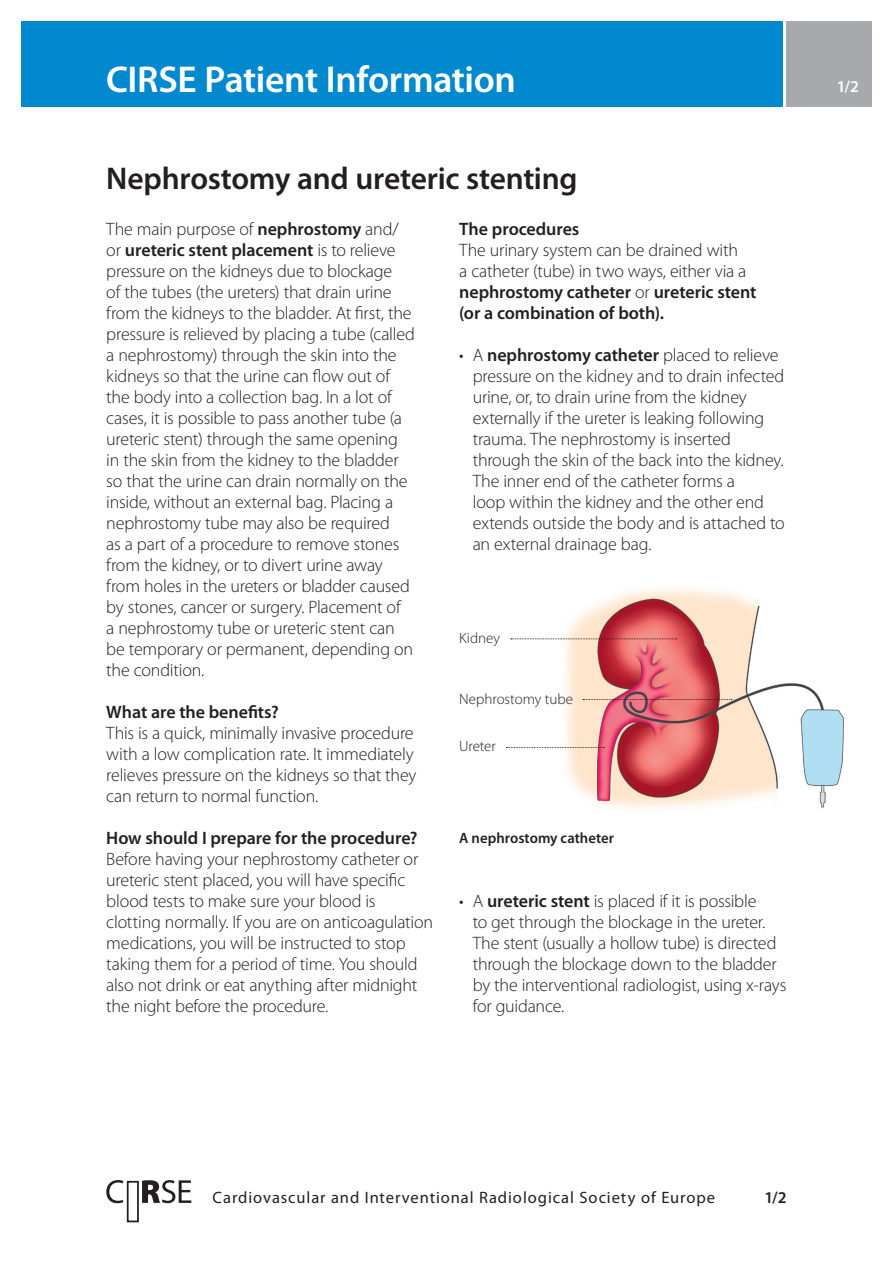
<style>
.page{position:relative;width:893px;height:1263px;background:#fff}
.page>*{position:absolute;margin:0;border:0;box-sizing:border-box;transform-origin:0 0}
.t1{font:600 37.5px "Myriad Pro";letter-spacing:-.01em;color:#fff}
.t2{font:600 31.5px "Myriad Pro";letter-spacing:-.01em;color:#231f20}
.t3{font:300 18px/21px "Myriad Pro";letter-spacing:-.01em;color:#231f20}
.t4{font:600 18px "Myriad Pro";letter-spacing:-.005em;color:#231f20}
.t5{font:16.5px "Myriad Pro";letter-spacing:.055em;color:#231f20}
.t6{font:600 16.5px "Myriad Pro";color:#231f20}
.t7{font:600 16.5px "Myriad Pro";color:#fff}
.t8{font:300 15px "Myriad Pro";color:#231f20}
.t9{font:600 15px "Myriad Pro";color:#231f20}
.s1{font-weight:600}
</style>
<div class="page">
<div style="left:127px;top:1181px;width:12px;height:41px;background:#fff;border:2px solid #231f20"></div>
<svg style="left:106px;top:1180px;width:85px;height:23px"></svg>
<img style="left:510px;top:588px;width:335px;height:221px">
<svg style="left:511px;top:638px;width:166px;height:1px"></svg>
<svg style="left:583px;top:699px;width:149px;height:1px"></svg>
<svg style="left:506px;top:747px;width:98px;height:1px"></svg>
<div style="left:21px;top:21px;width:761px;height:85px;background:#0089cf"></div>
<div style="left:787px;top:21px;width:85px;height:85px;background:#a8a9ad"></div>
<h1 class="t1" style="left:106px;top:59px;width:411px">CIRSE Patient Information</h1>
<h2 class="t2" style="left:106px;top:161px;width:473px">Nephrostomy and ureteric stenting</h2>
<p class="t3" style="left:106px;top:218px;width:310px">The main purpose of <span class="s1">nephrostomy</span> and/ or <span class="s1">ureteric stent placement</span> is to relieve pressure on the kidneys due to blockage<br>of the tubes (the ureters) that drain urine from the kidneys to the bladder. At first, the pressure is relieved by placing a tube (called a nephrostomy) through the skin into the kidneys so that the urine can flow out of the body into a collection bag. In a lot of cases, it is possible to pass another tube (a ureteric stent) through the same opening in the skin from the kidney to the bladder so that the urine can drain normally on the inside, without an external bag. Placing a nephrostomy tube may also be required<br>as a part of a procedure to remove stones from the kidney, or to divert urine away from holes in the ureters or bladder caused by stones, cancer or surgery. Placement of<br>a nephrostomy tube or ureteric stent can be temporary or permanent, depending on the condition.</p>
<p class="t4" style="left:106px;top:702px;width:174px">What are the benefits?</p>
<p class="t3" style="left:106px;top:723px;width:312px">This is a quick, minimally invasive procedure with a low complication rate. It immediately relieves pressure on the kidneys so that they can return to normal function.</p>
<p class="t4" style="left:106px;top:828px;width:313px">How should I prepare for the procedure?</p>
<p class="t3" style="left:106px;top:849px;width:328px">Before having your nephrostomy catheter or ureteric stent placed, you will have specific blood tests to make sure your blood is clotting normally. If you are on anticoagulation medications, you will be instructed to stop taking them for a period of time. You should also not drink or eat anything after midnight the night before the procedure.</p>
<p class="t4" style="left:459px;top:219px;width:122px">The procedures</p>
<p class="t3" style="left:459px;top:240px;width:299px">The urinary system can be drained with<br>a catheter (tube) in two ways, either via a <span class="s1">nephrostomy catheter</span> or <span class="s1">ureteric stent (or a combination of both).</span></p>
<p class="t3" style="left:473px;top:345px;width:314px;text-indent:-13px">• A <span class="s1">nephrostomy catheter</span> placed to relieve pressure on the kidney and to drain infected urine, or, to drain urine from the kidney externally if the ureter is leaking following trauma. The nephrostomy is inserted through the skin of the back into the kidney.<br>The inner end of the catheter forms a<br>loop within the kidney and the other end extends outside the body and is attached to an external drainage bag.</p>
<p class="t8" style="left:459px;top:629px;width:42px">Kidney</p>
<p class="t8" style="left:459px;top:691px;width:115px">Nephrostomy tube</p>
<p class="t8" style="left:459px;top:738px;width:38px">Ureter</p>
<p class="t9" style="left:459px;top:829px;width:156px">A nephrostomy catheter</p>
<p class="t3" style="left:473px;top:891px;width:315px;text-indent:-13px">• A <span class="s1">ureteric stent</span> is placed if it is possible<br>to get through the blockage in the ureter.<br>The stent (usually a hollow tube) is directed through the blockage down to the bladder by the interventional radiologist, using x-rays for guidance.</p>
<p class="t7" style="left:837px;top:77px;width:24px">1/2</p>
<p class="t5" style="left:213px;top:1188px;width:504px">Cardiovascular and Interventional Radiological Society of Europe</p>
<p class="t6" style="left:764px;top:1188px;width:24px">1/2</p>
</div>
